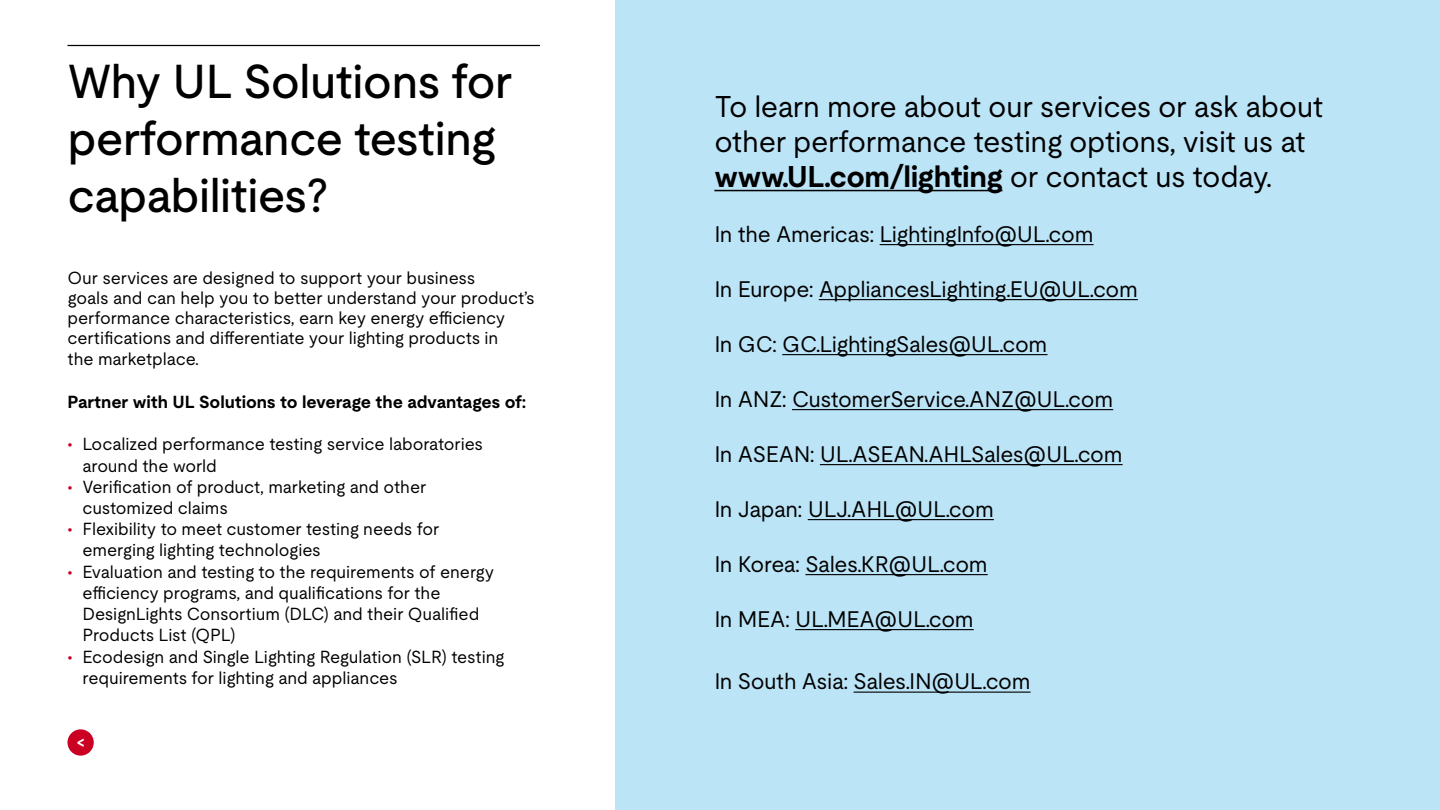
<style>
.page{position:relative;width:1440px;height:810px;background:#fff}
.page>*{position:absolute;margin:0;border:0;box-sizing:border-box;transform-origin:0 0}
.t1{font:500 47.5px/57px "UL Moderat";letter-spacing:-.02em;color:#000}
.t2{font:30px/35px "UL Moderat";letter-spacing:-.015em;color:#000}
.t3{font:22.5px "UL Moderat";letter-spacing:-.015em;color:#000}
.t4{font:17.5px/21.2px "UL Moderat";letter-spacing:-.005em;color:#000}
.t5{font:700 17.5px "UL Moderat";letter-spacing:-.005em;color:#000}
.s1{color:#ca0123}
.s2{font-weight:700}
</style>
<div class="page">
<div style="left:616px;top:0;width:824px;height:810px;background:#bce4f7"></div>
<div style="left:68px;top:729px;width:26px;height:27px;background:#ca0123;border-radius:50%"></div>
<hr style="left:68px;top:45px;width:472px;height:1px;background:#000">
<hr style="left:714px;top:190px;width:288px;height:1px;background:#000">
<hr style="left:880px;top:244px;width:214px;height:1px;background:#000">
<hr style="left:819px;top:299px;width:319px;height:1px;background:#000">
<hr style="left:782px;top:354px;width:266px;height:1px;background:#000">
<hr style="left:792px;top:409px;width:321px;height:1px;background:#000">
<hr style="left:820px;top:464px;width:303px;height:1px;background:#000">
<hr style="left:808px;top:519px;width:186px;height:1px;background:#000">
<hr style="left:805px;top:574px;width:183px;height:1px;background:#000">
<hr style="left:795px;top:629px;width:179px;height:1px;background:#000">
<hr style="left:854px;top:692px;width:177px;height:1px;background:#000">
<h1 class="t1" style="left:68px;top:52px;width:447px">Why UL Solutions for performance testing capabilities?</h1>
<p class="t4" style="left:68px;top:267px;width:469px;line-height:20.4px">Our services are designed to support your business<br>goals and can help you to better understand your product’s performance characteristics, earn key energy efficiency certifications and differentiate your lighting products in<br>the marketplace.</p>
<p class="t5" style="left:68px;top:388px;width:460px">Partner with UL Solutions to leverage the advantages of:</p>
<p class="t4" style="left:82px;top:433px;width:402px;text-indent:-15px"><span class="s1">•</span> Localized performance testing service laboratories around the world</p>
<p class="t4" style="left:82px;top:476px;width:345px;text-indent:-15px"><span class="s1">•</span> Verification of product, marketing and other customized claims</p>
<p class="t4" style="left:82px;top:518px;width:358px;text-indent:-15px"><span class="s1">•</span> Flexibility to meet customer testing needs for emerging lighting technologies</p>
<p class="t4" style="left:82px;top:560px;width:413px;text-indent:-15px"><span class="s1">•</span> Evaluation and testing to the requirements of energy efficiency programs, and qualifications for the DesignLights Consortium (DLC) and their Qualified Products List (QPL)</p>
<p class="t4" style="left:82px;top:645px;width:423px;text-indent:-15px"><span class="s1">•</span> Ecodesign and Single Lighting Regulation (SLR) testing requirements for lighting and appliances</p>
<h2 class="t2" style="left:714px;top:88px;width:610px">To learn more about our services or ask about other performance testing options, visit us at <span class="s2">www.UL.com/lighting</span> or contact us today.</h2>
<p class="t3" style="left:714px;top:216px;width:381px">In the Americas: LightingInfo@UL.com</p>
<p class="t3" style="left:714px;top:271px;width:425px">In Europe: AppliancesLighting.EU@UL.com</p>
<p class="t3" style="left:714px;top:326px;width:335px">In GC: GC.LightingSales@UL.com</p>
<p class="t3" style="left:714px;top:381px;width:400px">In ANZ: CustomerService.ANZ@UL.com</p>
<p class="t3" style="left:714px;top:436px;width:410px">In ASEAN: UL.ASEAN.AHLSales@UL.com</p>
<p class="t3" style="left:714px;top:491px;width:281px">In Japan: ULJ.AHL@UL.com</p>
<p class="t3" style="left:714px;top:546px;width:275px">In Korea: Sales.KR@UL.com</p>
<p class="t3" style="left:714px;top:601px;width:261px">In MEA: UL.MEA@UL.com</p>
<p class="t3" style="left:714px;top:664px;width:318px">In South Asia: Sales.IN@UL.com</p>
</div>
